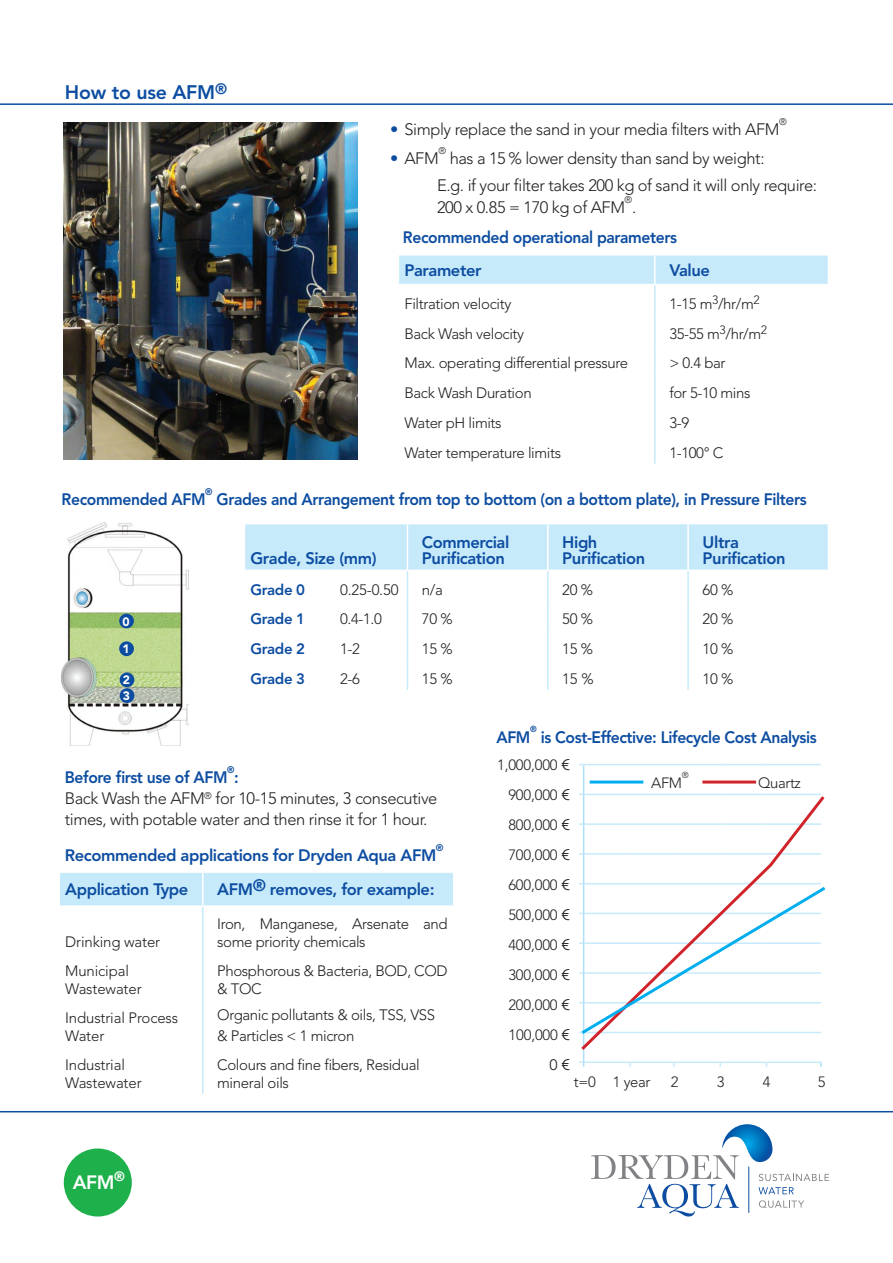
<style>
.page{position:relative;width:893px;height:1263px;background:#fff}
.page>*{position:absolute;margin:0;border:0;box-sizing:border-box;transform-origin:0 0}
.t1{font:800 19.5px "Avenir";letter-spacing:-.01em;color:#0d4da1}
.t2{font:800 19.2px "Avenir";color:#fff}
.t3{font:300 16.5px/27px "Avenir";letter-spacing:-.025em;color:#231f20}
.t4{font:800 16.5px "Avenir";letter-spacing:-.025em;color:#0d4da1;scale:.95 1}
.t5{font:800 16.5px/16.5px "Avenir";letter-spacing:-.025em;color:#0d4da1}
.t6{font:300 15px/18px "Avenir";letter-spacing:-.025em;color:#231f20}
.t7{font:800 15px "Avenir";letter-spacing:-.025em;color:#0d4da1}
.t8{font:300 14.85px/30px "Avenir";letter-spacing:-.01em;color:#231f20;text-align:justify}
.t9{font:14.85px "Century Gothic";color:#231f20}
.t10{font:900 12.15px/15.8px "Avenir";color:#fff}
.t11{font:300 9.6px "Avenir";color:#231f20}
.t12{font:800 9.6px "Avenir";color:#0d4da1;scale:.95 1}
.t13{font:800 9.6px "Avenir";color:#0d4da1}
.t14{font:800 8.7px "Avenir";color:#0d4da1;scale:.95 1}
.t15{font:300 8.7px "Avenir";color:#231f20}
.s1{color:#0d4da1}
.s2{font-family:"Century Gothic";font-weight:400}
</style>
<div class="page">
<svg style="left:591px;top:1124px;width:238px;height:92px"></svg>
<hr style="left:0;top:1111px;width:893px;height:1px;background:#0d4da1">
<hr style="left:0;top:103px;width:893px;height:2px;background:#0d4da1">
<div style="left:64px;top:1148px;width:68px;height:68px;background:#1eb14b;border-radius:50%"></div>
<img style="left:64px;top:123px;width:293px;height:336px">
<hr style="left:584px;top:764px;width:46px;height:1px;background:#c6eafa">
<hr style="left:630px;top:764px;width:44px;height:1px;background:#c6eafa">
<hr style="left:674px;top:764px;width:46px;height:1px;background:#c6eafa">
<hr style="left:720px;top:764px;width:46px;height:1px;background:#c6eafa">
<hr style="left:766px;top:764px;width:55px;height:1px;background:#c6eafa">
<hr style="left:584px;top:1061px;width:46px;height:2px;background:#c6eafa">
<hr style="left:630px;top:1061px;width:44px;height:2px;background:#c6eafa">
<hr style="left:674px;top:1061px;width:46px;height:2px;background:#c6eafa">
<hr style="left:720px;top:1061px;width:46px;height:2px;background:#c6eafa">
<hr style="left:766px;top:1061px;width:56px;height:2px;background:#c6eafa">
<svg style="left:579px;top:764px;width:5px;height:29px"></svg>
<hr style="left:583px;top:1032px;width:1px;height:30px;background:#aae0f9">
<svg style="left:579px;top:1061px;width:5px;height:6px"></svg>
<svg style="left:579px;top:793px;width:246px;height:260px"></svg>
<svg style="left:579px;top:883px;width:247px;height:154px"></svg>
<hr style="left:590px;top:780px;width:53px;height:3px;background:#00aeef">
<hr style="left:702px;top:780px;width:54px;height:3px;background:#d1232a">
<hr style="left:547px;top:600px;width:2px;height:30px;background:#c6eafa">
<hr style="left:547px;top:630px;width:2px;height:30px;background:#c6eafa">
<hr style="left:547px;top:660px;width:2px;height:30px;background:#c6eafa">
<hr style="left:687px;top:600px;width:2px;height:30px;background:#c6eafa">
<hr style="left:687px;top:630px;width:2px;height:30px;background:#c6eafa">
<hr style="left:687px;top:660px;width:2px;height:30px;background:#c6eafa">
<svg style="left:245px;top:524px;width:583px;height:76px"></svg>
<hr style="left:407px;top:600px;width:1px;height:30px;background:#c6eafa">
<hr style="left:407px;top:630px;width:1px;height:30px;background:#c6eafa">
<hr style="left:407px;top:660px;width:1px;height:30px;background:#c6eafa">
<div style="left:60px;top:873px;width:393px;height:32px;background:#c6eafa"></div>
<hr style="left:202px;top:873px;width:1px;height:32px;background:#fff">
<hr style="left:202px;top:907px;width:1px;height:46px;background:#c6eafa">
<hr style="left:202px;top:953px;width:1px;height:47px;background:#c6eafa">
<hr style="left:202px;top:1000px;width:1px;height:47px;background:#c6eafa">
<hr style="left:202px;top:1047px;width:1px;height:46px;background:#c6eafa">
<div style="left:399px;top:255px;width:429px;height:29px;background:#c6eafa"></div>
<hr style="left:654px;top:285px;width:2px;height:30px;background:#c6eafa">
<hr style="left:654px;top:315px;width:2px;height:29px;background:#c6eafa">
<hr style="left:654px;top:344px;width:2px;height:30px;background:#c6eafa">
<hr style="left:654px;top:374px;width:2px;height:30px;background:#c6eafa">
<hr style="left:654px;top:404px;width:2px;height:30px;background:#c6eafa">
<hr style="left:654px;top:434px;width:2px;height:30px;background:#c6eafa">
<img style="left:62px;top:522px;width:127px;height:224px">
<div style="left:119px;top:614px;width:15px;height:14px;background:#0d4da1;border-radius:50%"></div>
<div style="left:119px;top:641px;width:15px;height:15px;background:#0d4da1;border-radius:50%"></div>
<div style="left:120px;top:672px;width:14px;height:15px;background:#0d4da1;border-radius:50%"></div>
<div style="left:120px;top:688px;width:14px;height:15px;background:#0d4da1;border-radius:50%"></div>
<h1 class="t1" style="left:65px;top:81px;width:164px">How to use AFM<sup>®</sup></h1>
<p class="t11" style="left:779px;top:116px;width:9px">®</p>
<p class="t3" style="left:390px;top:116px;width:391px"><span class="s1">•</span> Simply replace the sand in your media filters with AFM</p>
<p class="t11" style="left:438px;top:145px;width:9px">®</p>
<p class="t3" style="left:437px;top:144px;width:382px;text-indent:13px">has a 15 % lower density than sand by weight:<br>E.g. if your filter takes 200 kg of sand it will only require:</p>
<p class="t3" style="left:437px;top:194px;width:201px">200 x 0.85 = 170 kg of AFM .</p>
<p class="t3" style="left:390px;top:144px;width:50px"><span class="s1">•</span> AFM</p>
<p class="t11" style="left:625px;top:194px;width:9px">®</p>
<p class="t4" style="left:403px;top:228px;width:290px">Recommended operational parameters</p>
<p class="t5" style="left:404px;top:262px;width:79px">Parameter</p>
<p class="t5" style="left:669px;top:262px;width:42px">Value</p>
<p class="t6" style="left:404px;top:295px;width:108px">Filtration velocity</p>
<p class="t6" style="left:669px;top:295px;width:92px">1-15 m<sup>3</sup>/hr/m<sup>2</sup></p>
<p class="t6" style="left:404px;top:324px;width:121px">Back Wash velocity</p>
<p class="t6" style="left:669px;top:324px;width:99px">35-55 m<sup>3</sup>/hr/m<sup>2</sup></p>
<p class="t6" style="left:404px;top:354px;width:225px">Max. operating differential pressure</p>
<p class="t6" style="left:669px;top:354px;width:58px">&gt; 0.4 bar</p>
<p class="t6" style="left:404px;top:384px;width:129px">Back Wash Duration</p>
<p class="t6" style="left:669px;top:384px;width:83px">for 5-10 mins</p>
<p class="t6" style="left:404px;top:414px;width:99px">Water pH limits</p>
<p class="t6" style="left:669px;top:414px;width:21px">3-9</p>
<p class="t6" style="left:404px;top:443px;width:158px">Water temperature limits</p>
<p class="t6" style="left:669px;top:443px;width:56px">1-100° C</p>
<p class="t12" style="left:205px;top:486px;width:9px">®</p>
<p class="t4" style="left:217px;top:489px;width:623px">Grades and Arrangement from top to bottom (on a bottom plate), in Pressure Filters</p>
<p class="t4" style="left:62px;top:489px;width:153px">Recommended AFM</p>
<p class="t10" style="left:122px;top:613px;width:9px">0</p>
<p class="t10" style="left:122px;top:641px;width:9px">1</p>
<p class="t10" style="left:123px;top:672px;width:9px">2<br>3</p>
<p class="t5" style="left:250px;top:550px;width:128px">Grade, Size (mm)</p>
<p class="t5" style="left:422px;top:534px;width:89px">Commercial<br>Purification</p>
<p class="t5" style="left:562px;top:534px;width:84px">High<br>Purification</p>
<p class="t5" style="left:703px;top:534px;width:84px">Ultra<br>Purification</p>
<p class="t7" style="left:250px;top:580px;width:56px">Grade 0</p>
<p class="t6" style="left:340px;top:580px;width:60px">0.25-0.50</p>
<p class="t6" style="left:422px;top:580px;width:22px">n/a</p>
<p class="t6" style="left:562px;top:580px;width:32px">20 %</p>
<p class="t6" style="left:703px;top:580px;width:32px">60 %</p>
<p class="t7" style="left:250px;top:610px;width:56px">Grade 1</p>
<p class="t6" style="left:340px;top:610px;width:43px">0.4-1.0</p>
<p class="t6" style="left:422px;top:610px;width:32px">70 %</p>
<p class="t6" style="left:562px;top:610px;width:32px">50 %</p>
<p class="t6" style="left:703px;top:610px;width:32px">20 %</p>
<p class="t7" style="left:250px;top:640px;width:56px">Grade 2</p>
<p class="t6" style="left:340px;top:640px;width:21px">1-2</p>
<p class="t6" style="left:422px;top:640px;width:32px">15 %</p>
<p class="t6" style="left:562px;top:640px;width:32px">15 %</p>
<p class="t6" style="left:703px;top:640px;width:32px">10 %</p>
<p class="t7" style="left:250px;top:670px;width:56px">Grade 3</p>
<p class="t6" style="left:340px;top:670px;width:21px">2-6</p>
<p class="t6" style="left:422px;top:670px;width:32px">15 %</p>
<p class="t6" style="left:562px;top:670px;width:33px">15 %</p>
<p class="t6" style="left:703px;top:670px;width:32px">10 %</p>
<p class="t12" style="left:227px;top:764px;width:9px">®</p>
<p class="t3" style="left:65px;top:788px;width:374px;line-height:21px">Back Wash the AFM<sup>®</sup> for 10-15 minutes, 3 consecutive times, with potable water and then rinse it for 1 hour.</p>
<p class="t5" style="left:65px;top:847px;width:373px">Recommended applications for Dryden Aqua AFM</p>
<p class="t4" style="left:65px;top:768px;width:185px">Before first use of AFM :</p>
<p class="t13" style="left:436px;top:842px;width:9px">®</p>
<p class="t5" style="left:65px;top:881px;width:125px">Application Type</p>
<p class="t5" style="left:217px;top:881px;width:219px">AFM® removes, for example:</p>
<p class="t6" style="left:65px;top:933px;width:96px">Drinking water</p>
<p class="t6" style="left:217px;top:915px;width:232px">Iron, Manganese, Arsenate and some priority chemicals</p>
<p class="t6" style="left:65px;top:962px;width:78px">Municipal<br>Wastewater</p>
<p class="t6" style="left:217px;top:962px;width:232px">Phosphorous &amp; Bacteria, BOD, COD &amp; TOC</p>
<p class="t6" style="left:65px;top:1009px;width:115px">Industrial Process<br>Water</p>
<p class="t6" style="left:217px;top:1004px;width:219px;line-height:21px">Organic pollutants &amp; oils, TSS, VSS &amp; Particles &lt; 1 micron</p>
<p class="t6" style="left:65px;top:1055px;width:78px">Industrial<br>Wastewater</p>
<p class="t6" style="left:217px;top:1055px;width:204px">Colours and fine fibers, Residual mineral oils</p>
<p class="t2" style="left:73px;top:1171px;width:54px">AFM<sup>®</sup></p>
<p class="t14" style="left:530px;top:724px;width:8px">®</p>
<p class="t4" style="left:541px;top:727px;width:292px">is Cost-Effective: Lifecycle Cost Analysis</p>
<p class="t8" style="left:508px;top:750px;width:63px;text-indent:-11px">1,000,000 <span class="s2">€ </span>900,000 <span class="s2">€ </span>800,000 <span class="s2">€ </span>700,000 <span class="s2">€ </span>600,000 <span class="s2">€ </span>500,000 <span class="s2">€ </span>400,000 <span class="s2">€ </span>300,000 <span class="s2">€ </span>200,000 <span class="s2">€ </span>100,000 <span class="s2">€</span></p>
<p class="t9" style="left:549px;top:1054px;width:22px">0 €</p>
<p class="t8" style="left:574px;top:1067px;width:78px">t=0 1 year</p>
<p class="t8" style="left:671px;top:1067px;width:9px">2</p>
<p class="t8" style="left:717px;top:1067px;width:9px">3</p>
<p class="t8" style="left:763px;top:1067px;width:9px">4</p>
<p class="t8" style="left:818px;top:1067px;width:9px">5</p>
<p class="t4" style="left:496px;top:727px;width:37px">AFM</p>
<p class="t15" style="left:682px;top:770px;width:8px">®</p>
<p class="t8" style="left:758px;top:768px;width:44px">Quartz</p>
<p class="t8" style="left:651px;top:768px;width:32px">AFM</p>
</div>
